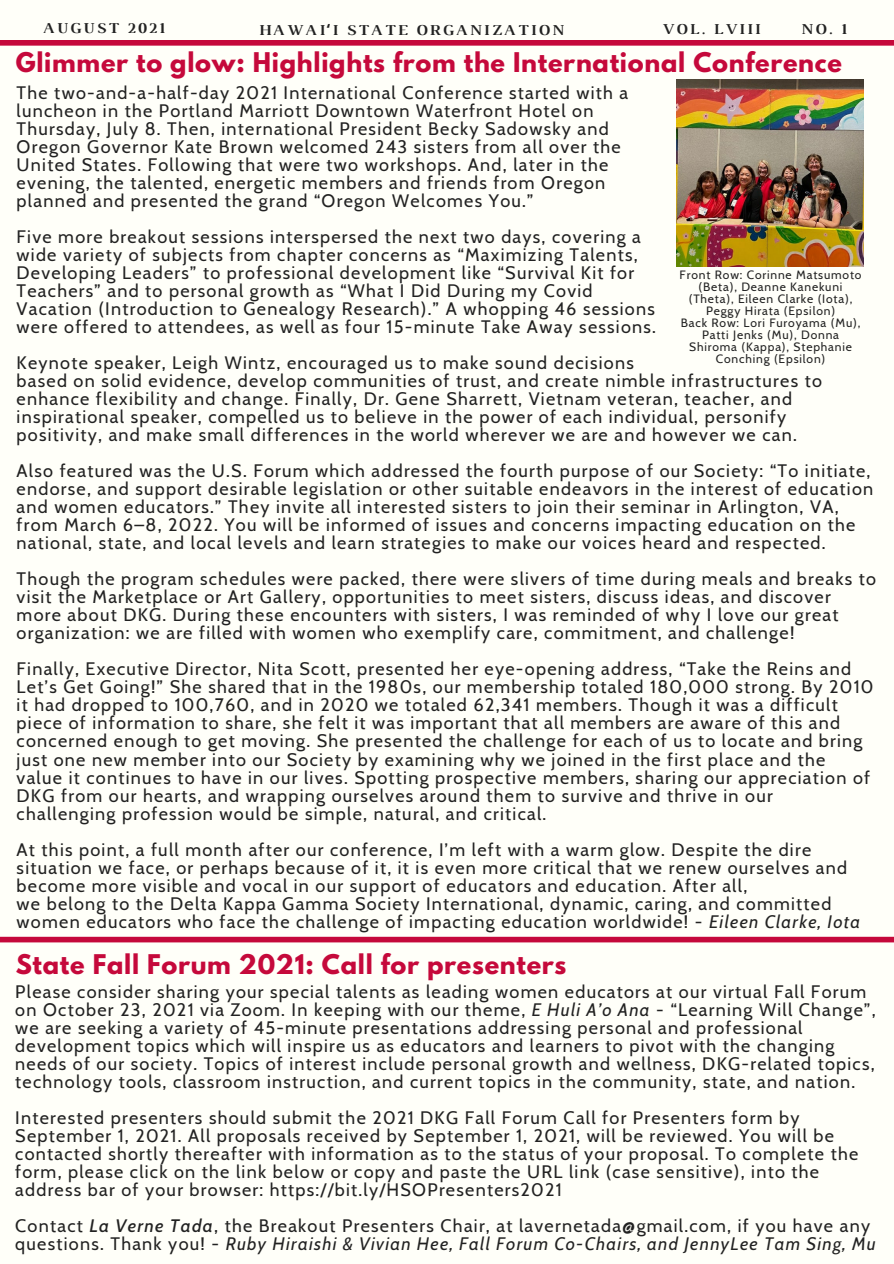
<style>
.page{position:relative;width:894px;height:1264px;background:#fff}
.page>*{position:absolute;margin:0;border:0;box-sizing:border-box;transform-origin:0 0}
.t1{font:700 24px "League Spartan";letter-spacing:.03em;color:#c5093b}
.t2{font:18px/18px "Cabin";letter-spacing:.07em;color:#222}
.t3{font:700 15.45px "Luthier";letter-spacing:.14em;color:#222}
.t4{font:12px/12px "Cabin";letter-spacing:.07em;color:#222;text-align:center}
.s1{font-family:"Noto Sans"}
.s2{font-style:italic}
.s3{font-weight:500;font-style:italic}
</style>
<div class="page">
<div style="left:0;top:0;width:893px;height:1263px;background:#fffff9"></div>
<div style="left:0;top:40px;width:893px;height:6px;background:#c5093b"></div>
<div style="left:0;top:936px;width:893px;height:6px;background:#c5093b"></div>
<img style="left:676px;top:80px;width:187px;height:187px">
<p class="t3" style="left:43px;top:22px;width:123px">AUGUST 2021</p>
<p class="t3" style="left:259px;top:24px;width:306px">HAWAI<span class="s1">ʻ</span>I STATE ORGANIZATION</p>
<p class="t3" style="left:662px;top:23px;width:99px">VOL. LVIII</p>
<p class="t3" style="left:800px;top:23px;width:47px">NO. 1</p>
<p class="t1" style="left:16px;top:51px;width:827px">Glimmer to glow: Highlights from the International Conference</p>
<p class="t2" style="left:17px;top:83px;width:613px">The two-and-a-half-day 2021 International Conference started with a</p>
<p class="t2" style="left:17px;top:101px;width:578px">luncheon in the Portland Marriott Downtown Waterfront Hotel on</p>
<p class="t2" style="left:17px;top:119px;width:593px">Thursday, July 8. Then, international President Becky Sadowsky and</p>
<p class="t2" style="left:17px;top:137px;width:605px">Oregon Governor Kate Brown welcomed 243 sisters from all over the</p>
<p class="t2" style="left:17px;top:155px;width:593px">United States. Following that were two workshops. And, later in the</p>
<p class="t2" style="left:17px;top:173px;width:590px">evening, the talented, energetic members and friends from Oregon</p>
<p class="t2" style="left:17px;top:191px;width:518px">planned and presented the grand “Oregon Welcomes You.”</p>
<p class="t2" style="left:17px;top:227px;width:625px">Five more breakout sessions interspersed the next two days, covering a</p>
<p class="t2" style="left:17px;top:245px;width:622px">wide variety of subjects from chapter concerns as “Maximizing Talents,</p>
<p class="t2" style="left:17px;top:263px;width:619px">Developing Leaders” to professional development like “Survival Kit for</p>
<p class="t2" style="left:17px;top:281px;width:577px">Teachers” and to personal growth as “What I Did During my Covid</p>
<p class="t2" style="left:17px;top:299px;width:639px">Vacation (Introduction to Genealogy Research).” A whopping 46 sessions</p>
<p class="t2" style="left:17px;top:317px;width:640px">were offered to attendees, as well as four 15-minute Take Away sessions.</p>
<p class="t2" style="left:17px;top:353px;width:618px">Keynote speaker, Leigh Wintz, encouraged us to make sound decisions</p>
<p class="t2" style="left:17px;top:371px;width:806px">based on solid evidence, develop communities of trust, and create nimble infrastructures to enhance flexibility and change. Finally, Dr. Gene Sharrett, Vietnam veteran, teacher, and inspirational speaker, compelled us to believe in the power of each individual, personify positivity, and make small differences in the world wherever we are and however we can.</p>
<p class="t2" style="left:17px;top:461px;width:857px">Also featured was the U.S. Forum which addressed the fourth purpose of our Society: “To initiate, endorse, and support desirable legislation or other suitable endeavors in the interest of education and women educators.” They invite all interested sisters to join their seminar in Arlington, VA, from March 6–8, 2022. You will be informed of issues and concerns impacting education on the national, state, and local levels and learn strategies to make our voices heard and respected.</p>
<p class="t2" style="left:17px;top:570px;width:860px">Though the program schedules were packed, there were slivers of time during meals and breaks to visit the Marketplace or Art Gallery, opportunities to meet sisters, discuss ideas, and discover more about DKG. During these encounters with sisters, I was reminded of why I love our great organization: we are filled with women who exemplify care, commitment, and challenge!</p>
<p class="t2" style="left:17px;top:660px;width:858px">Finally, Executive Director, Nita Scott, presented her eye-opening address, “Take the Reins and Let’s Get Going!” She shared that in the 1980s, our membership totaled 180,000 strong. By 2010 it had dropped to 100,760, and in 2020 we totaled 62,341 members. Though it was a difficult piece of information to share, she felt it was important that all members are aware of this and concerned enough to get moving. She presented the challenge for each of us to locate and bring just one new member into our Society by examining why we joined in the first place and the value it continues to have in our lives. Spotting prospective members, sharing our appreciation of DKG from our hearts, and wrapping ourselves around them to survive and thrive in our challenging profession would be simple, natural, and critical.</p>
<p class="t2" style="left:17px;top:840px;width:831px">At this point, a full month after our conference, I’m left with a warm glow. Despite the dire situation we face, or perhaps because of it, it is even more critical that we renew ourselves and become more visible and vocal in our support of educators and education. After all,</p>
<p class="t2" style="left:17px;top:894px;width:845px">we belong to the Delta Kappa Gamma Society International, dynamic, caring, and committed women educators who face the challenge of impacting education worldwide! - <span class="s2">Eileen Clarke, Iota</span></p>
<p class="t4" style="left:679px;top:268px;width:183px">Front Row: Corinne Matsumoto (Beta), Deanne Kanekuni (Theta), Eileen Clarke (Iota),<br>Peggy Hirata (Epsilon)</p>
<p class="t4" style="left:680px;top:316px;width:181px">Back Row: Lori Furoyama (Mu),<br>Patti Jenks (Mu), Donna<br>Shiroma (Kappa), Stephanie<br>Conching (Epsilon)</p>
<p class="t1" style="left:16px;top:952px;width:552px">State Fall Forum 2021: Call for presenters</p>
<p class="t2" style="left:15px;top:982px;width:861px">Please consider sharing your special talents as leading women educators at our virtual Fall Forum on October 23, 2021 via Zoom. In keeping with our theme, <span class="s2">E Huli A’o Ana</span> - “Learning Will Change”, we are seeking a variety of 45-minute presentations addressing personal and professional development topics which will inspire us as educators and learners to pivot with the changing needs of our society. Topics of interest include personal growth and wellness, DKG-related topics, technology tools, classroom instruction, and current topics in the community, state, and nation.</p>
<p class="t2" style="left:15px;top:1108px;width:844px">Interested presenters should submit the 2021 DKG Fall Forum Call for Presenters form by September 1, 2021. All proposals received by September 1, 2021, will be reviewed. You will be contacted shortly thereafter with information as to the status of your proposal. To complete the form, please click on the link below or copy and paste the URL link (case sensitive), into the address bar of your browser: https://bit.ly/HSOPresenters2021</p>
<p class="t2" style="left:15px;top:1216px;width:861px">Contact <span class="s3">La Verne Tada</span>, the Breakout Presenters Chair, at lavernetada@gmail.com, if you have any questions. Thank you! - <span class="s2">Ruby Hiraishi &amp; Vivian Hee, Fall Forum Co-Chairs, and JennyLee Tam Sing, Mu</span></p>
</div>
